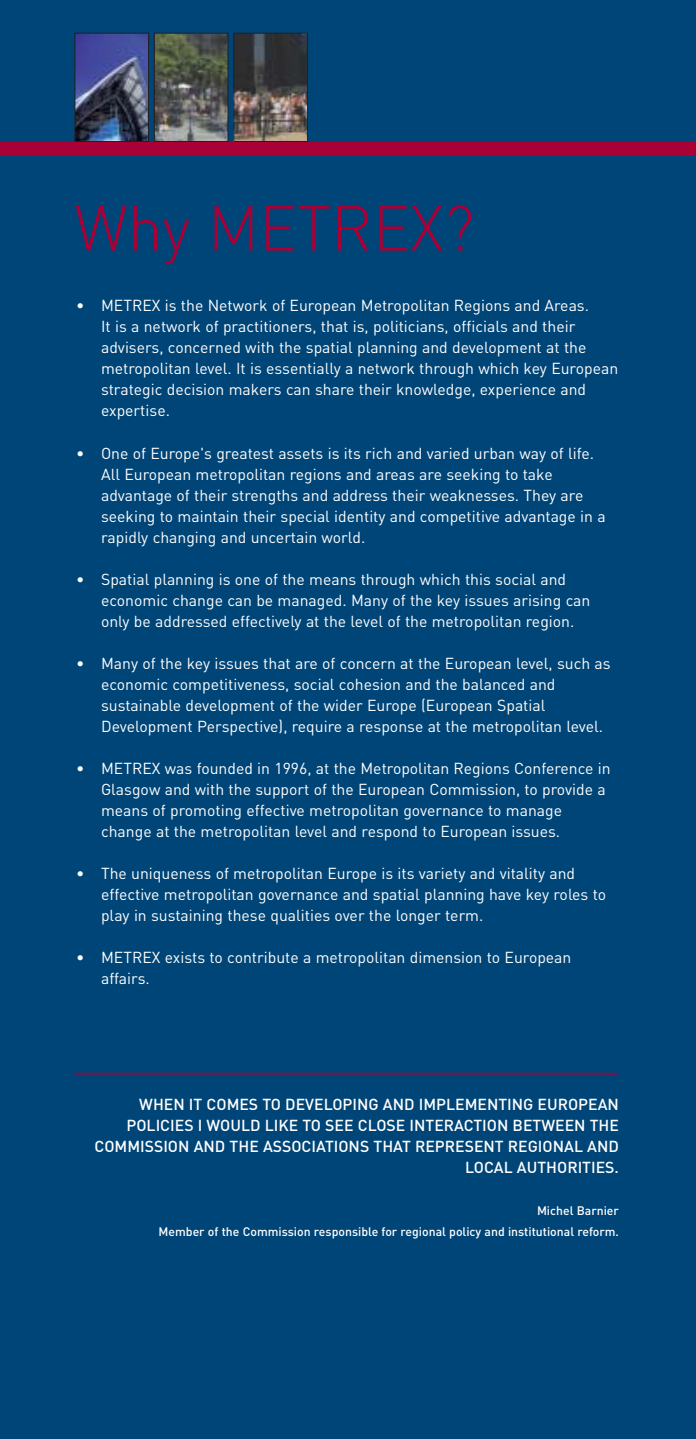
<style>
.page{position:relative;width:696px;height:1439px;background:#fff}
.page>*{position:absolute;margin:0;border:0;box-sizing:border-box;transform-origin:0 0}
.t1{font:300 63px "DIN";color:#a90035}
.t2{font:15.75px/21px "DIN";color:#fff}
.t3{font:500 15.75px/21px "DIN";color:#fff;text-align:right}
.t4{font:500 12.25px/21px "DIN";color:#fff;text-align:right}
</style>
<div class="page">
<div style="left:0;top:0;width:694px;height:1438px;background:#004577"></div>
<hr style="left:74px;top:1072px;width:543px;height:2px;background:#a90035">
<div style="left:0;top:142px;width:694px;height:14px;background:#a90035"></div>
<img style="left:76px;top:35px;width:71px;height:105px">
<div style="left:74px;top:33px;width:75px;height:109px;border:1px solid #231f1f"></div>
<img style="left:235px;top:35px;width:71px;height:105px">
<div style="left:233px;top:33px;width:75px;height:109px;border:1px solid #231f1f"></div>
<img style="left:156px;top:35px;width:70px;height:105px">
<div style="left:154px;top:33px;width:74px;height:109px;border:1px solid #231f1f"></div>
<h1 class="t1" style="left:74px;top:206px;width:401px">Why METREX?</h1>
<p class="t2" style="left:101px;top:297px;width:518px;text-indent:-25px">• METREX is the Network of European Metropolitan Regions and Areas.<br>It is a network of practitioners, that is, politicians, officials and their advisers, concerned with the spatial planning and development at the metropolitan level. It is essentially a network through which key European strategic decision makers can share their knowledge, experience and expertise.</p>
<p class="t2" style="left:101px;top:444px;width:506px;text-indent:-25px">• One of Europe's greatest assets is its rich and varied urban way of life.<br>All European metropolitan regions and areas are seeking to take advantage of their strengths and address their weaknesses. They are seeking to maintain their special identity and competitive advantage in a rapidly changing and uncertain world.</p>
<p class="t2" style="left:101px;top:570px;width:490px;text-indent:-25px">• Spatial planning is one of the means through which this social and economic change can be managed. Many of the key issues arising can only be addressed effectively at the level of the metropolitan region.</p>
<p class="t2" style="left:101px;top:654px;width:511px;text-indent:-25px">• Many of the key issues that are of concern at the European level, such as economic competitiveness, social cohesion and the balanced and sustainable development of the wider Europe (European Spatial Development Perspective), require a response at the metropolitan level.</p>
<p class="t2" style="left:101px;top:759px;width:511px;text-indent:-25px">• METREX was founded in 1996, at the Metropolitan Regions Conference in Glasgow and with the support of the European Commission, to provide a means of promoting effective metropolitan governance to manage change at the metropolitan level and respond to European issues.</p>
<p class="t2" style="left:101px;top:864px;width:506px;text-indent:-25px">• The uniqueness of metropolitan Europe is its variety and vitality and effective metropolitan governance and spatial planning have key roles to play in sustaining these qualities over the longer term.</p>
<p class="t2" style="left:101px;top:948px;width:471px;text-indent:-25px">• METREX exists to contribute a metropolitan dimension to European affairs.</p>
<p class="t3" style="left:94px;top:1095px;width:525px">WHEN IT COMES TO DEVELOPING AND IMPLEMENTING EUROPEAN POLICIES I WOULD LIKE TO SEE CLOSE INTERACTION BETWEEN THE COMMISSION AND THE ASSOCIATIONS THAT REPRESENT REGIONAL AND LOCAL AUTHORITIES.</p>
<p class="t4" style="left:158px;top:1201px;width:461px">Michel Barnier<br>Member of the Commission responsible for regional policy and institutional reform.</p>
</div>
